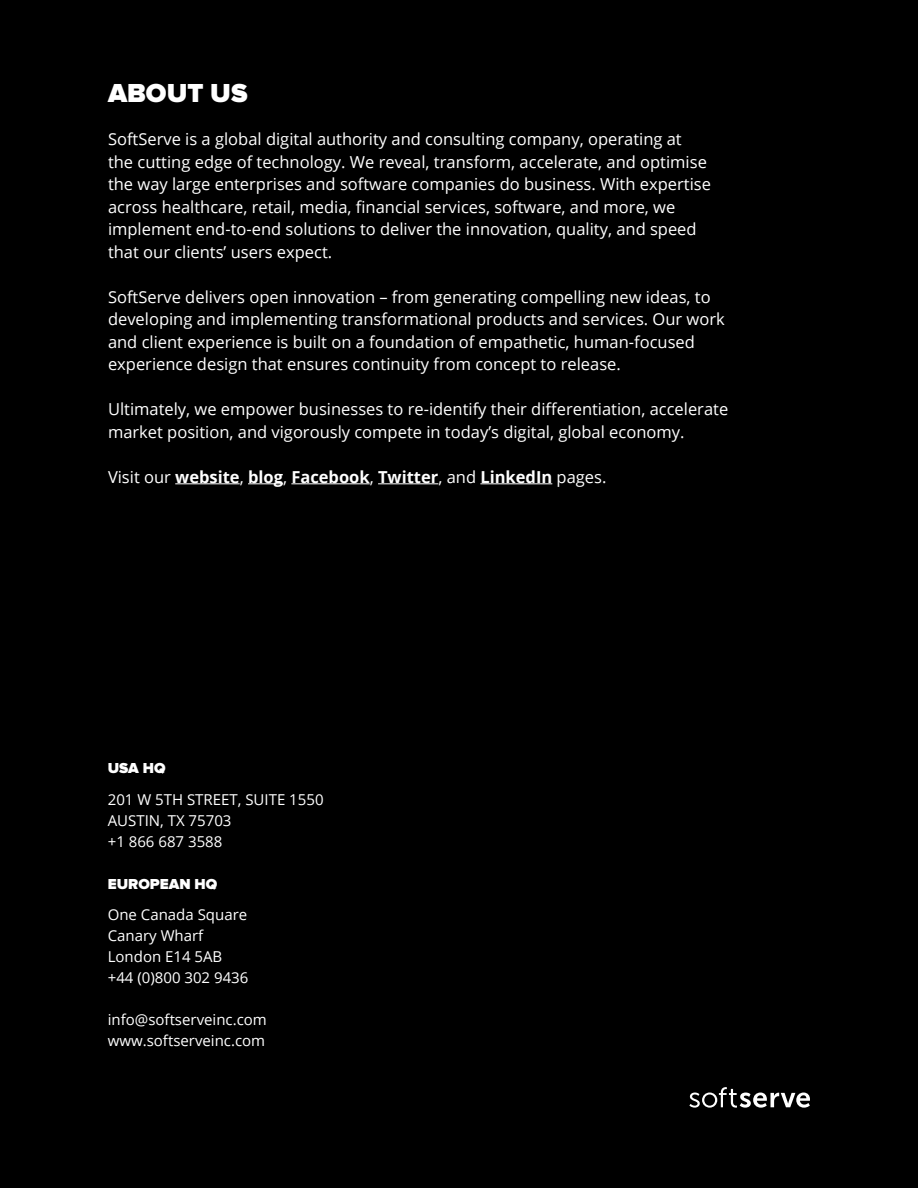
<style>
.page{position:relative;width:918px;height:1188px;background:#000}
.page>*{position:absolute;margin:0;border:0;box-sizing:border-box;transform-origin:0 0}
.t1{font:900 27px "Proxima Nova";color:#fff}
.Paragraph{font:16.5px/22.5px "Open Sans";color:#fff}
.Paragraph-2{font:700 16.5px "Open Sans";color:#fff}
.Paragraph-3{font:15px "Open Sans";color:#fff}
.Paragraph-4{font:900 15px "Proxima Nova";color:#fff}
.s1{font-weight:400}
</style>
<div class="page">
<svg style="left:689px;top:1087px;width:121px;height:21px"></svg>
<hr style="left:175px;top:483px;width:65px;height:1px;background:#fff">
<hr style="left:248px;top:483px;width:35px;height:1px;background:#fff">
<hr style="left:291px;top:483px;width:79px;height:1px;background:#fff">
<hr style="left:378px;top:483px;width:60px;height:1px;background:#fff">
<hr style="left:480px;top:483px;width:72px;height:1px;background:#fff">
<h2 class="t1" style="left:108px;top:78px;width:141px">ABOUT US</h2>
<p class="Paragraph" style="left:108px;top:127px;width:605px">SoftServe is a global digital authority and consulting company, operating at the cutting edge of technology. We reveal, transform, accelerate, and optimise the way large enterprises and software companies do business. With expertise across healthcare, retail, media, financial services, software, and more, we implement end-to-end solutions to deliver the innovation, quality, and speed that our clients’ users expect.</p>
<p class="Paragraph" style="left:108px;top:285px;width:618px">SoftServe delivers open innovation – from generating compelling new ideas, to developing and implementing transformational products and services. Our work and client experience is built on a foundation of empathetic, human-focused experience design that ensures continuity from concept to release.</p>
<p class="Paragraph" style="left:108px;top:397px;width:622px">Ultimately, we empower businesses to re-identify their differentiation, accelerate market position, and vigorously compete in today’s digital, global economy.</p>
<p class="Paragraph-2" style="left:108px;top:465px;width:500px"><span class="s1">Visit our</span> website<span class="s1">,</span> blog<span class="s1">,</span> Facebook<span class="s1">,</span> Twitter<span class="s1">, and</span> LinkedIn <span class="s1">pages.</span></p>
<p class="Paragraph-4" style="left:108px;top:760px;width:59px">USA HQ</p>
<p class="Paragraph-3" style="left:108px;top:789px;width:217px">201 W 5TH STREET, SUITE 1550</p>
<p class="Paragraph-3" style="left:108px;top:810px;width:125px">AUSTIN, TX 75703</p>
<p class="Paragraph-3" style="left:108px;top:831px;width:116px">+1 866 687 3588</p>
<p class="Paragraph-4" style="left:108px;top:875px;width:111px">EUROPEAN HQ</p>
<p class="Paragraph-3" style="left:108px;top:905px;width:141px">One Canada Square</p>
<p class="Paragraph-3" style="left:108px;top:926px;width:97px">Canary Wharf</p>
<p class="Paragraph-3" style="left:108px;top:947px;width:116px">London E14 5AB</p>
<p class="Paragraph-3" style="left:108px;top:968px;width:142px">+44 (0)800 302 9436</p>
<p class="Paragraph-3" style="left:108px;top:1010px;width:161px">info@softserveinc.com</p>
<p class="Paragraph-3" style="left:108px;top:1031px;width:159px">www.softserveinc.com</p>
</div>
